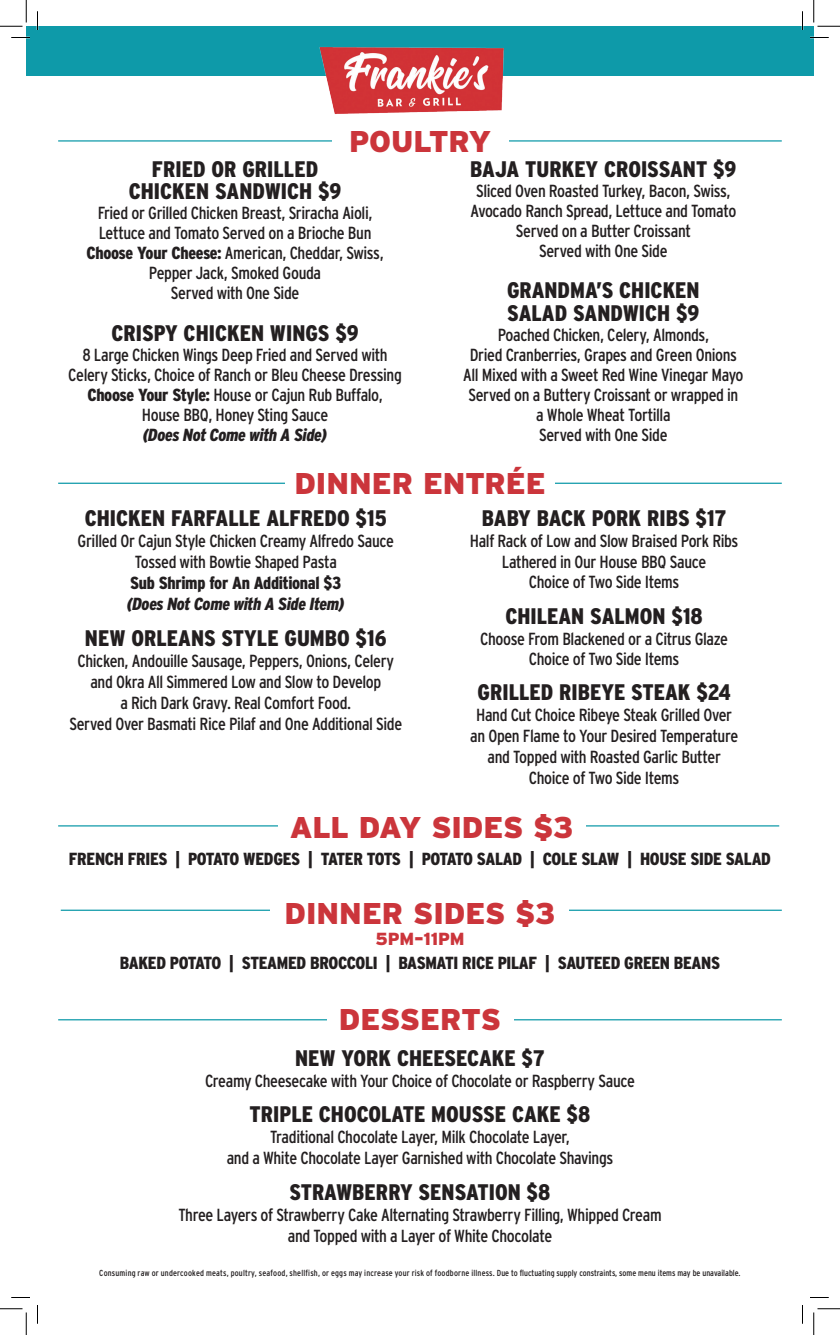
<style>
.page{position:relative;width:840px;height:1335px;background:#fff}
.page>*{position:absolute;margin:0;border:0;box-sizing:border-box;transform-origin:0 0}
.t1{font:900 30px "Interstate";letter-spacing:-.005em;color:#cb353b}
.t2{font:900 22.5px/22.5px "Interstate Condensed";color:#231f20;text-align:center}
.t3{font:17.5px/20px "Interstate Condensed";letter-spacing:-.025em;color:#231f20;text-align:center}
.t4{font:900 17.5px "Interstate Condensed";letter-spacing:-.02em;color:#231f20}
.t5{font:900 17.5px "Interstate";letter-spacing:-.01em;color:#cb353b}
.t6{font:8.75px "Interstate Condensed";letter-spacing:.015em;color:#231f20}
.s1{font-weight:900}
.s2{font-weight:900;font-style:italic}
</style>
<div class="page">
<div style="left:26px;top:26px;width:788px;height:49px;background:#0e9aa9"></div>
<hr style="left:58px;top:1019px;width:724px;height:1px;background:#0e9aa9">
<hr style="left:58px;top:825px;width:721px;height:2px;background:#0e9aa9">
<hr style="left:61px;top:910px;width:721px;height:1px;background:#0e9aa9">
<div style="left:327px;top:1005px;width:187px;height:27px;background:#fff"></div>
<div style="left:278px;top:811px;width:308px;height:30px;background:#fff"></div>
<div style="left:271px;top:900px;width:298px;height:45px;background:#fff"></div>
<hr style="left:58px;top:483px;width:724px;height:1px;background:#0e9aa9">
<div style="left:285px;top:468px;width:270px;height:28px;background:#fff"></div>
<img style="left:315px;top:47px;width:198px;height:67px">
<hr style="left:58px;top:140px;width:724px;height:2px;background:#0e9aa9">
<div style="left:332px;top:125px;width:177px;height:30px;background:#fff"></div>
<svg style="left:11px;top:37px;width:19px;height:1px"></svg>
<svg style="left:810px;top:37px;width:19px;height:1px"></svg>
<svg style="left:11px;top:1297px;width:19px;height:1px"></svg>
<svg style="left:810px;top:1297px;width:19px;height:1px"></svg>
<svg style="left:37px;top:11px;width:1px;height:19px"></svg>
<svg style="left:37px;top:1305px;width:1px;height:19px"></svg>
<svg style="left:802px;top:11px;width:1px;height:19px"></svg>
<svg style="left:802px;top:1305px;width:1px;height:19px"></svg>
<svg style="left:0;top:0;width:27px;height:27px"></svg>
<svg style="left:0;top:1309px;width:27px;height:26px"></svg>
<svg style="left:814px;top:0;width:26px;height:27px"></svg>
<svg style="left:814px;top:1309px;width:26px;height:26px"></svg>
<p class="t1" style="left:349px;top:124px;width:144px">POULTRY</p>
<p class="t2" style="left:129px;top:158px;width:214px">FRIED OR GRILLED<br>CHICKEN SANDWICH $9</p>
<p class="t3" style="left:86px;top:203px;width:299px">Fried or Grilled Chicken Breast, Sriracha Aioli, Lettuce and Tomato Served on a Brioche Bun <span class="s1">Choose Your Cheese:</span> American, Cheddar, Swiss, Pepper Jack, Smoked Gouda<br>Served with One Side</p>
<p class="t2" style="left:111px;top:321px;width:249px">CRISPY CHICKEN WINGS $9</p>
<p class="t3" style="left:68px;top:344px;width:335px">8 Large Chicken Wings Deep Fried and Served with Celery Sticks, Choice of Ranch or Bleu Cheese Dressing <span class="s1">Choose Your Style:</span> House or Cajun Rub Buffalo, House BBQ, Honey Sting Sauce<br><span class="s2">(Does Not Come with A Side)</span></p>
<p class="t2" style="left:470px;top:158px;width:268px">BAJA TURKEY CROISSANT $9</p>
<p class="t3" style="left:470px;top:181px;width:267px">Sliced Oven Roasted Turkey, Bacon, Swiss, Avocado Ranch Spread, Lettuce and Tomato Served on a Butter Croissant<br>Served with One Side</p>
<p class="t2" style="left:507px;top:279px;width:194px;text-align:left">GRANDMA’S CHICKEN<br>SALAD SANDWICH $9</p>
<p class="t3" style="left:463px;top:324px;width:282px">Poached Chicken, Celery, Almonds,<br>Dried Cranberries, Grapes and Green Onions All Mixed with a Sweet Red Wine Vinegar Mayo Served on a Buttery Croissant or wrapped in a Whole Wheat Tortilla<br>Served with One Side</p>
<p class="t1" style="left:294px;top:466px;width:253px">DINNER ENTRÉE</p>
<p class="t2" style="left:85px;top:507px;width:304px">CHICKEN FARFALLE ALFREDO $15</p>
<p class="t3" style="left:78px;top:530px;width:318px;line-height:21px">Grilled Or Cajun Style Chicken Creamy Alfredo Sauce Tossed with Bowtie Shaped Pasta<br><span class="s1">Sub Shrimp for An Additional $3<br></span><span class="s2">(Does Not Come with A Side Item)</span></p>
<p class="t2" style="left:85px;top:626px;width:303px">NEW ORLEANS STYLE GUMBO $16</p>
<p class="t3" style="left:69px;top:650px;width:334px;line-height:21px">Chicken, Andouille Sausage, Peppers, Onions, Celery and Okra All Simmered Low and Slow to Develop<br>a Rich Dark Gravy. Real Comfort Food.<br>Served Over Basmati Rice Pilaf and One Additional Side</p>
<p class="t2" style="left:482px;top:507px;width:246px">BABY BACK PORK RIBS $17</p>
<p class="t3" style="left:470px;top:530px;width:270px;line-height:20.5px">Half Rack of Low and Slow Braised Pork Ribs<br>Lathered in Our House BBQ Sauce<br>Choice of Two Side Items</p>
<p class="t2" style="left:505px;top:604px;width:199px">CHILEAN SALMON $18</p>
<p class="t3" style="left:480px;top:628px;width:249px">Choose From Blackened or a Citrus Glaze<br>Choice of Two Side Items</p>
<p class="t2" style="left:477px;top:681px;width:255px">GRILLED RIBEYE STEAK $24</p>
<p class="t3" style="left:470px;top:704px;width:270px;line-height:21px">Hand Cut Choice Ribeye Steak Grilled Over an Open Flame to Your Desired Temperature and Topped with Roasted Garlic Butter Choice of Two Side Items</p>
<p class="t1" style="left:290px;top:810px;width:285px">ALL DAY SIDES $3</p>
<p class="t4" style="left:69px;top:849px;width:704px">FRENCH FRIES | POTATO WEDGES | TATER TOTS | POTATO SALAD | COLE SLAW | HOUSE SIDE SALAD</p>
<p class="t1" style="left:285px;top:896px;width:272px">DINNER SIDES $3</p>
<p class="t5" style="left:375px;top:929px;width:91px">5PM–11PM</p>
<p class="t4" style="left:120px;top:953px;width:602px">BAKED POTATO | STEAMED BROCCOLI | BASMATI RICE PILAF | SAUTEED GREEN BEANS</p>
<p class="t1" style="left:339px;top:1003px;width:164px">DESSERTS</p>
<p class="t2" style="left:295px;top:1046px;width:251px">NEW YORK CHEESECAKE $7</p>
<p class="t3" style="left:205px;top:1070px;width:431px">Creamy Cheesecake with Your Choice of Chocolate or Raspberry Sauce</p>
<p class="t2" style="left:250px;top:1103px;width:342px">TRIPLE CHOCOLATE MOUSSE CAKE $8</p>
<p class="t3" style="left:227px;top:1127px;width:388px;line-height:21px">Traditional Chocolate Layer, Milk Chocolate Layer,<br>and a White Chocolate Layer Garnished with Chocolate Shavings</p>
<p class="t2" style="left:290px;top:1181px;width:262px">STRAWBERRY SENSATION $8</p>
<p class="t3" style="left:178px;top:1204px;width:485px;line-height:21px">Three Layers of Strawberry Cake Alternating Strawberry Filling, Whipped Cream and Topped with a Layer of White Chocolate</p>
<p class="t6" style="left:99px;top:1268px;width:643px">Consuming raw or undercooked meats, poultry, seafood, shellfish, or eggs may increase your risk of foodborne illness. Due to fluctuating supply constraints, some menu items may be unavailable.</p>
</div>
